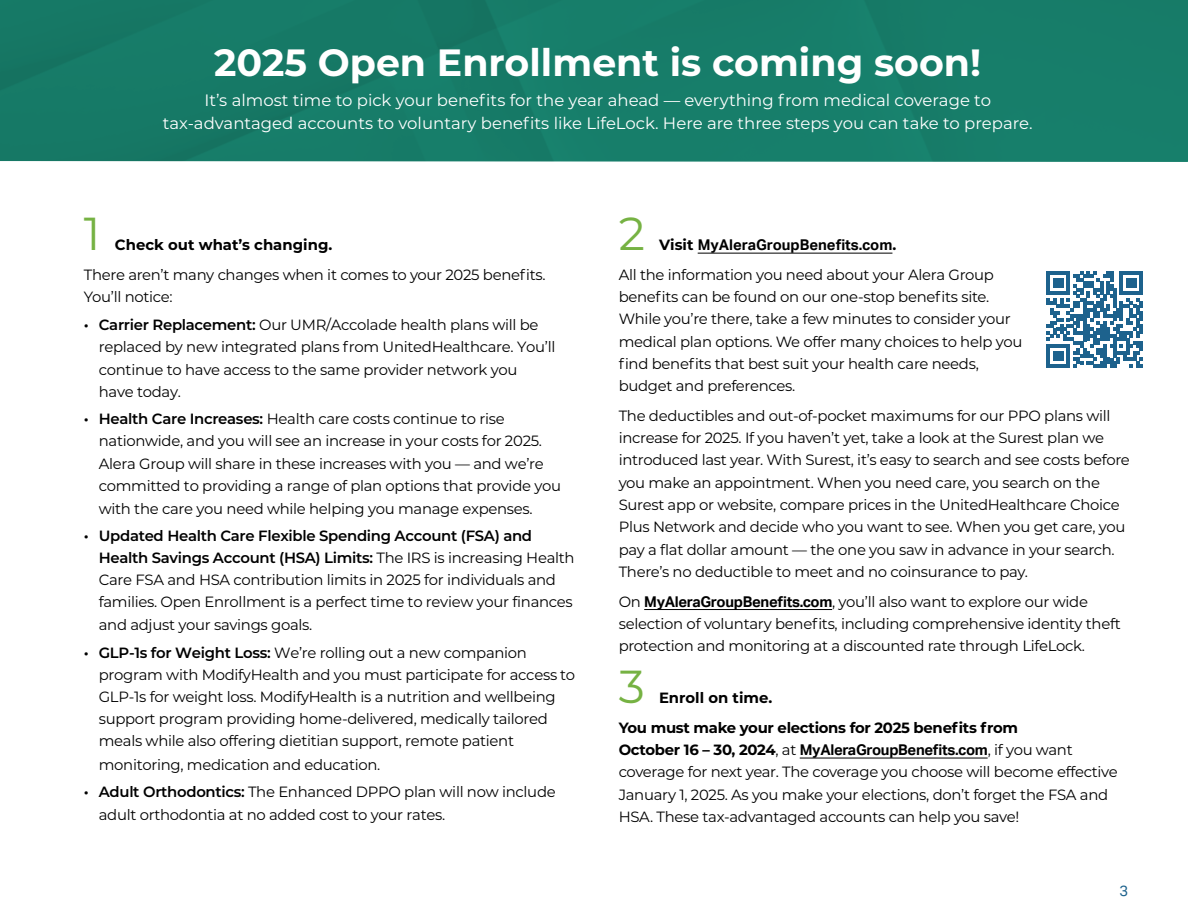
<style>
.page{position:relative;width:1188px;height:918px;background:#fff}
.page>*{position:absolute;margin:0;border:0;box-sizing:border-box;transform-origin:0 0}
.t1{font:46.2px "Montserrat";color:#76b243}
.t2{font:700 37.95px "Montserrat";color:#fff}
.t3{font:16.5px/23.1px "Montserrat";color:#fff;text-align:center}
.t4{font:14.85px/22.4px "Montserrat";letter-spacing:-.02em;color:#000}
.t5{font:700 14.85px/29.7px "Montserrat";letter-spacing:-.02em;color:#000}
.t6{font:700 14.85px "AECOM Sans";letter-spacing:-.02em;color:#000}
.t7{font:700 14.85px "AECOM Sans";color:#000}
.t8{font:700 14.85px "Montserrat";color:#000}
.t9{font:14.85px "AECOM Sans";color:#1d628d}
.s1{font-weight:600}
.s2{font-family:"Montserrat"}
.s3{font-family:"AECOM Sans";font-weight:700}
.s4{font-family:"Montserrat";font-weight:400}
</style>
<div class="page">
<div style="left:0;top:0;width:1188px;height:162px;background:#177c69"></div>
<hr style="left:698px;top:253px;width:194px;height:1px;background:#000">
<hr style="left:644px;top:609px;width:188px;height:1px;background:#000">
<hr style="left:800px;top:758px;width:188px;height:1px;background:#000">
<svg style="left:1047px;top:271px;width:96px;height:97px"></svg>
<h2 class="t2" style="left:214px;top:35px;width:768px">2025 Open Enrollment is coming soon!</h2>
<p class="t3" style="left:163px;top:88px;width:871px">It’s almost time to pick your benefits for the year ahead — everything from medical coverage to tax-advantaged accounts to voluntary benefits like LifeLock. Here are three steps you can take to prepare.</p>
<h1 class="t1" style="left:84px;top:202px;width:18px">1</h1>
<p class="t8" style="left:115px;top:234px;width:219px">Check out what’s changing.</p>
<p class="t4" style="left:84px;top:263px;width:463px">There aren’t many changes when it comes to your 2025 benefits.<br>You’ll notice:</p>
<p class="t4" style="left:99px;top:313px;width:458px;text-indent:-15px"><span class="s1">• Carrier Replacement:</span> Our UMR/Accolade health plans will be replaced by new integrated plans from UnitedHealthcare. You’ll continue to have access to the same provider network you have today.</p>
<p class="t4" style="left:99px;top:408px;width:464px;text-indent:-15px"><span class="s1">• Health Care Increases:</span> Health care costs continue to rise nationwide, and you will see an increase in your costs for 2025.<br>Alera Group will share in these increases with you — and we’re committed to providing a range of plan options that provide you with the care you need while helping you manage expenses.</p>
<p class="t4" style="left:99px;top:524px;width:477px;text-indent:-15px"><span class="s1">• Updated Health Care Flexible Spending Account (FSA) and Health Savings Account (HSA) Limits:</span> The IRS is increasing Health Care FSA and HSA contribution limits in 2025 for individuals and families. Open Enrollment is a perfect time to review your finances and adjust your savings goals.</p>
<p class="t4" style="left:99px;top:641px;width:478px;text-indent:-15px"><span class="s1">• GLP-1s for Weight Loss:</span> We’re rolling out a new companion program with ModifyHealth and you must participate for access to GLP-1s for weight loss. ModifyHealth is a nutrition and wellbeing support program providing home-delivered, medically tailored meals while also offering dietitian support, remote patient monitoring, medication and education.</p>
<p class="t4" style="left:99px;top:781px;width:458px;text-indent:-15px"><span class="s1">• Adult Orthodontics:</span> The Enhanced DPPO plan will now include adult orthodontia at no added cost to your rates.</p>
<h1 class="t1" style="left:619px;top:202px;width:28px">2</h1>
<p class="t7" style="left:659px;top:236px;width:239px"><span class="s2">Visit</span> MyAleraGroupBenefits.com<span class="s2">.</span></p>
<p class="t4" style="left:619px;top:263px;width:405px">All the information you need about your Alera Group benefits can be found on our one-stop benefits site.<br>While you’re there, take a few minutes to consider your medical plan options. We offer many choices to help you find benefits that best suit your health care needs, budget and preferences.</p>
<p class="t4" style="left:619px;top:404px;width:513px">The deductibles and out-of-pocket maximums for our PPO plans will increase for 2025. If you haven’t yet, take a look at the Surest plan we introduced last year. With Surest, it’s easy to search and see costs before you make an appointment. When you need care, you search on the Surest app or website, compare prices in the UnitedHealthcare Choice Plus Network and decide who you want to see. When you get care, you pay a flat dollar amount — the one you saw in advance in your search.<br>There’s no deductible to meet and no coinsurance to pay.</p>
<p class="t4" style="left:619px;top:590px;width:504px">On <span class="s3">MyAleraGroupBenefits.com</span>, you’ll also want to explore our wide selection of voluntary benefits, including comprehensive identity theft protection and monitoring at a discounted rate through LifeLock.</p>
<h1 class="t1" style="left:619px;top:655px;width:28px">3</h1>
<p class="t5" style="left:619px;top:682px;width:401px;text-indent:40px">Enroll on time.<br>You must make your elections for 2025 benefits from</p>
<p class="t6" style="left:619px;top:741px;width:456px"><span class="s2">October 16 – 30, 2024</span><span class="s4">, at</span> MyAleraGroupBenefits.com<span class="s4">, if you want</span></p>
<p class="t4" style="left:619px;top:760px;width:501px">coverage for next year. The coverage you choose will become effective<br>January 1, 2025. As you make your elections, don’t forget the FSA and<br>HSA. These tax-advantaged accounts can help you save!</p>
<p class="t9" style="left:1120px;top:882px;width:10px">3</p>
</div>
